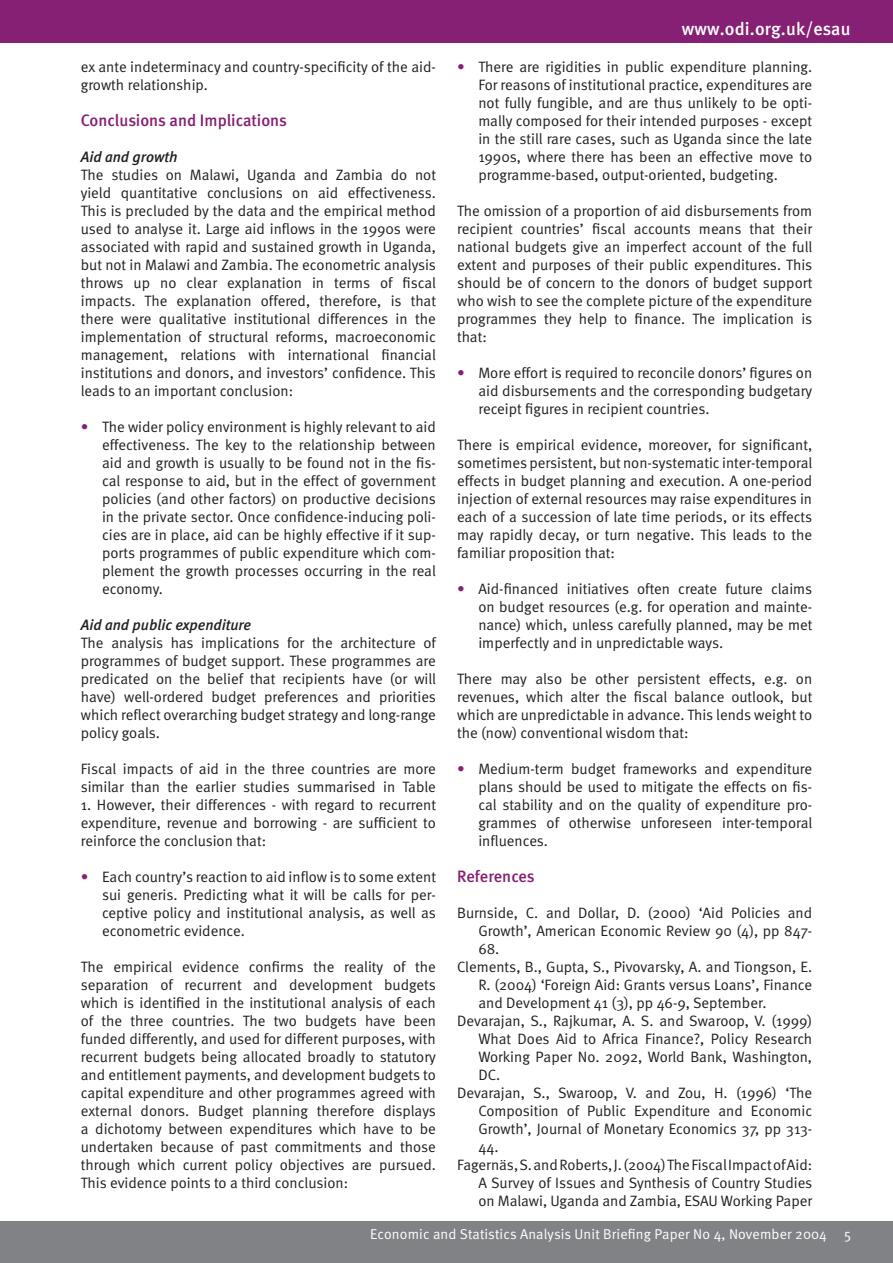
<style>
.page{position:relative;width:893px;height:1263px;background:#fff}
.page>*{position:absolute;margin:0;border:0;box-sizing:border-box;transform-origin:0 0}
.t1{font:500 18px "Meta";letter-spacing:.01em;color:#fff}
.t2{font:500 16.5px "Meta";color:#862074}
.t3{font:15px/18px "Meta Normal";color:#231f20;text-align:justify}
.t4{font:italic 500 15px "Meta";color:#231f20}
.t5{font:14.25px "Meta Normal";letter-spacing:.01em;color:#fff}
.s1{color:#862074}
</style>
<div class="page">
<div style="left:0;top:0;width:893px;height:43px;background:#862074"></div>
<div style="left:0;top:1221px;width:893px;height:42px;background:#808285"></div>
<p class="t3" style="left:81px;top:58px;width:357px">ex ante indeterminacy and country-specificity of the aid&shy;growth relationship.</p>
<p class="t2" style="left:81px;top:111px;width:208px">Conclusions and Implications</p>
<p class="t4" style="left:81px;top:148px;width:98px">Aid and growth</p>
<p class="t3" style="left:81px;top:166px;width:357px">The studies on Malawi, Uganda and Zambia do not yield quantitative conclusions on aid effectiveness.<br>This is precluded by the data and the empirical method used to analyse it. Large aid inflows in the 1990s were associated with rapid and sustained growth in Uganda, but not in Malawi and Zambia. The econometric analysis throws up no clear explanation in terms of fiscal impacts. The explanation offered, therefore, is that there were qualitative institutional differences in the implementation of structural reforms, macroeconomic management, relations with international financial institutions and donors, and investors’ confidence. This leads to an important conclusion:</p>
<p class="t3" style="left:102px;top:418px;width:335px;text-indent:-21px"><span class="s1">•</span> The wider policy environment is highly relevant to aid effectiveness. The key to the relationship between aid and growth is usually to be found not in the fis&shy;cal response to aid, but in the effect of government policies (and other factors) on productive decisions in the private sector. Once confidence-inducing poli&shy;cies are in place, aid can be highly effective if it sup&shy;ports programmes of public expenditure which com&shy;plement the growth processes occurring in the real economy.</p>
<p class="t4" style="left:81px;top:616px;width:172px">Aid and public expenditure</p>
<p class="t3" style="left:81px;top:634px;width:357px">The analysis has implications for the architecture of programmes of budget support. These programmes are predicated on the belief that recipients have (or will have) well-ordered budget preferences and priorities which reflect overarching budget strategy and long-range policy goals.</p>
<p class="t3" style="left:81px;top:760px;width:357px">Fiscal impacts of aid in the three countries are more similar than the earlier studies summarised in Table</p>
<p class="t3" style="left:81px;top:796px;width:357px">1. However, their differences - with regard to recurrent expenditure, revenue and borrowing - are sufficient to reinforce the conclusion that:</p>
<p class="t3" style="left:102px;top:868px;width:335px;text-indent:-21px"><span class="s1">•</span> Each country’s reaction to aid inflow is to some extent sui generis. Predicting what it will be calls for per&shy;ceptive policy and institutional analysis, as well as econometric evidence.</p>
<p class="t3" style="left:81px;top:958px;width:357px">The empirical evidence confirms the reality of the separation of recurrent and development budgets which is identified in the institutional analysis of each of the three countries. The two budgets have been funded differently, and used for different purposes, with recurrent budgets being allocated broadly to statutory and entitlement payments, and development budgets to capital expenditure and other programmes agreed with external donors. Budget planning therefore displays a dichotomy between expenditures which have to be undertaken because of past commitments and those through which current policy objectives are pursued.<br>This evidence points to a third conclusion:</p>
<p class="t1" style="left:682px;top:19px;width:170px">www.odi.org.uk/esau</p>
<p class="t3" style="left:478px;top:58px;width:335px;text-indent:-21px"><span class="s1">•</span> There are rigidities in public expenditure planning.<br>For reasons of institutional practice, expenditures are not fully fungible, and are thus unlikely to be opti&shy;mally composed for their intended purposes - except in the still rare cases, such as Uganda since the late 1990s, where there has been an effective move to programme-based, output-oriented, budgeting.</p>
<p class="t3" style="left:457px;top:202px;width:357px">The omission of a proportion of aid disbursements from recipient countries’ fiscal accounts means that their national budgets give an imperfect account of the full extent and purposes of their public expenditures. This should be of concern to the donors of budget support who wish to see the complete picture of the expenditure programmes they help to finance. The implication is that:</p>
<p class="t3" style="left:478px;top:364px;width:335px;text-indent:-21px"><span class="s1">•</span> More effort is required to reconcile donors’ figures on aid disbursements and the corresponding budgetary receipt figures in recipient countries.</p>
<p class="t3" style="left:457px;top:436px;width:357px">There is empirical evidence, moreover, for significant, sometimes persistent, but non-systematic inter-temporal effects in budget planning and execution. A one-period injection of external resources may raise expenditures in each of a succession of late time periods, or its effects may rapidly decay, or turn negative. This leads to the familiar proposition that:</p>
<p class="t3" style="left:478px;top:580px;width:335px;text-indent:-21px"><span class="s1">•</span> Aid-financed initiatives often create future claims on budget resources (e.g. for operation and mainte&shy;nance) which, unless carefully planned, may be met imperfectly and in unpredictable ways.</p>
<p class="t3" style="left:457px;top:670px;width:357px">There may also be other persistent effects, e.g. on revenues, which alter the fiscal balance outlook, but which are unpredictable in advance. This lends weight to the (now) conventional wisdom that:</p>
<p class="t3" style="left:478px;top:760px;width:335px;text-indent:-21px"><span class="s1">•</span> Medium-term budget frameworks and expenditure plans should be used to mitigate the effects on fis&shy;cal stability and on the quality of expenditure pro&shy;grammes of otherwise unforeseen inter-temporal influences.</p>
<p class="t2" style="left:457px;top:867px;width:79px">References</p>
<p class="t3" style="left:457px;top:904px;width:357px">Burnside, C. and Dollar, D. (2000) ‘Aid Policies and</p>
<p class="t3" style="left:478px;top:922px;width:335px">Growth’, American Economic Review 90 (4), pp 847-</p>
<p class="t3" style="left:478px;top:940px;width:22px">68.</p>
<p class="t3" style="left:457px;top:958px;width:357px">Clements, B., Gupta, S., Pivovarsky, A. and Tiongson, E.</p>
<p class="t3" style="left:478px;top:976px;width:335px">R. (2004) ‘Foreign Aid: Grants versus Loans’, Finance</p>
<p class="t3" style="left:478px;top:994px;width:290px">and Development 41 (3), pp 46-9, September.</p>
<p class="t3" style="left:457px;top:1012px;width:357px">Devarajan, S., Rajkumar, A. S. and Swaroop, V. (1999)</p>
<p class="t3" style="left:478px;top:1030px;width:335px">What Does Aid to Africa Finance?, Policy Research</p>
<p class="t3" style="left:478px;top:1048px;width:335px">Working Paper No. 2092, World Bank, Washington,</p>
<p class="t3" style="left:478px;top:1066px;width:23px">DC.</p>
<p class="t3" style="left:457px;top:1084px;width:357px">Devarajan, S., Swaroop, V. and Zou, H. (1996) ‘The</p>
<p class="t3" style="left:478px;top:1102px;width:335px">Composition of Public Expenditure and Economic</p>
<p class="t3" style="left:478px;top:1120px;width:335px">Growth’, Journal of Monetary Economics 37, pp 313-</p>
<p class="t3" style="left:478px;top:1138px;width:22px">44.</p>
<p class="t3" style="left:457px;top:1156px;width:357px">Fagernäs, S. and Roberts, J. (2004) The Fiscal Impact of Aid:</p>
<p class="t3" style="left:478px;top:1174px;width:335px">A Survey of Issues and Synthesis of Country Studies</p>
<p class="t3" style="left:478px;top:1192px;width:335px">on Malawi, Uganda and Zambia, ESAU Working Paper</p>
<p class="t5" style="left:370px;top:1225px;width:482px">Economic and Statistics Analysis Unit Briefing Paper No 4, November 2004 5</p>
</div>
